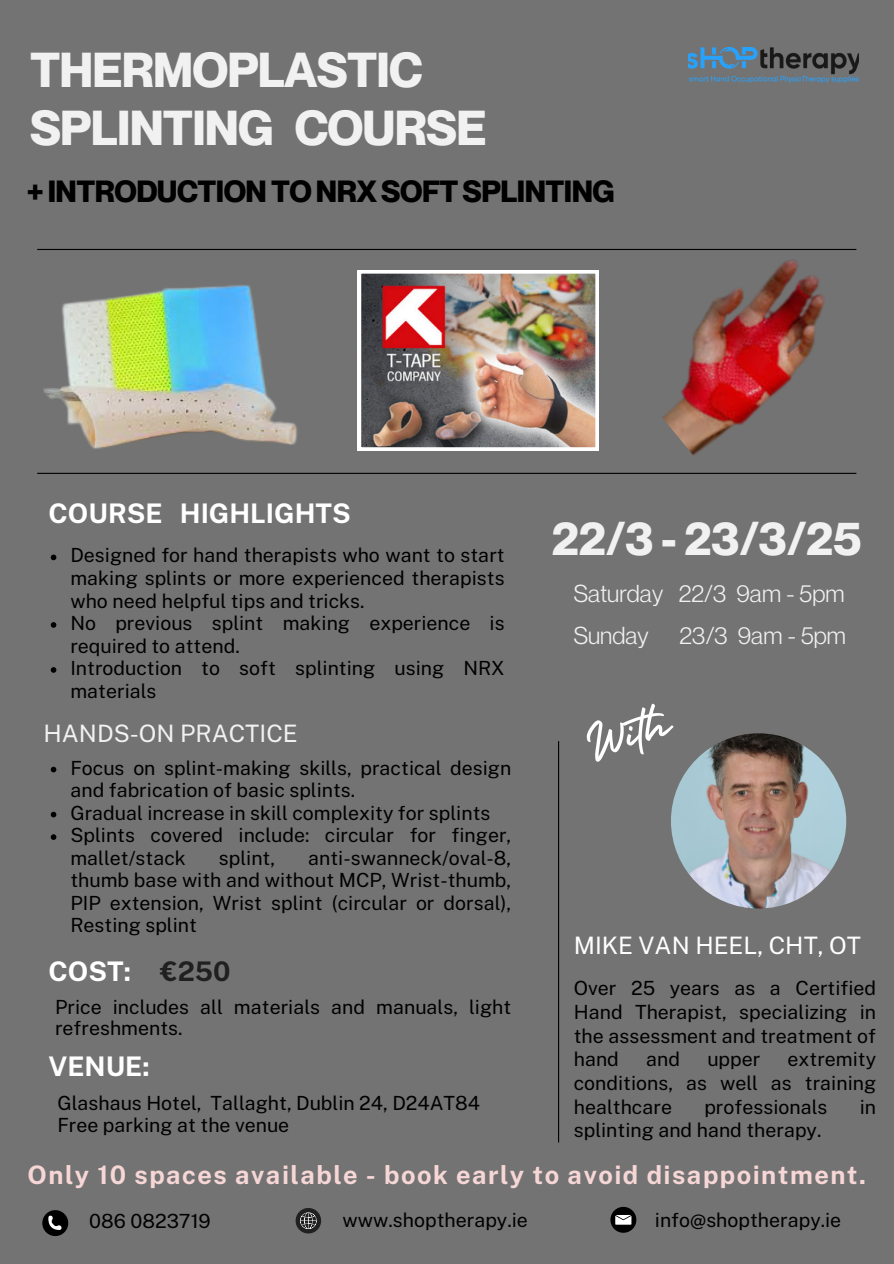
<style>
.page{position:relative;width:894px;height:1264px;background:#fff}
.page>*{position:absolute;margin:0;border:0;box-sizing:border-box;transform-origin:0 0}
.t1{font:55.5px "Holiday";color:#fff}
.t2{font:700 48px/58.5px "Neue Montreal";letter-spacing:-.015em;color:#f1f1f1}
.t3{font:700 46.5px "Neue Montreal";color:#f1f1f1}
.t4{font:700 30px "Neue Montreal";letter-spacing:-.015em;color:#000}
.t5{font:700 27px "Public Sans";color:#fff}
.t6{font:700 27px "Public Sans";color:#202020}
.t7{font:700 25.5px "Public Sans";letter-spacing:.055em;color:#f7d6d6}
.t8{font:24px "Neue Montreal";color:#f1f1f1}
.t9{font:24px "Public Sans";color:#fff}
.t10{font:24px "Public Sans";color:#f1f1f1}
.t11{font:19.5px/22.5px "Public Sans";color:#000}
</style>
<div class="page">
<div style="left:0;top:0;width:893px;height:1263px;background:#737373"></div>
<hr style="left:37px;top:249px;width:819px;height:1px;background:#000">
<hr style="left:37px;top:473px;width:819px;height:1px;background:#000">
<hr style="left:558px;top:741px;width:1px;height:401px;background:#000">
<img style="left:670px;top:733px;width:176px;height:175px;border-radius:50%">
<svg style="left:295px;top:1208px;width:26px;height:25px"></svg>
<svg style="left:610px;top:1206px;width:26px;height:26px"></svg>
<svg style="left:42px;top:1210px;width:26px;height:25px"></svg>
<img style="left:688px;top:48px;width:170px;height:34px">
<img style="left:358px;top:270px;width:240px;height:180px">
<img style="left:617px;top:248px;width:240px;height:226px">
<img style="left:43px;top:285px;width:260px;height:188px">
<svg style="left:51px;top:554px;width:5px;height:6px"></svg>
<svg style="left:51px;top:622px;width:5px;height:5px"></svg>
<svg style="left:51px;top:667px;width:5px;height:5px"></svg>
<svg style="left:51px;top:766px;width:5px;height:6px"></svg>
<svg style="left:51px;top:811px;width:5px;height:6px"></svg>
<svg style="left:51px;top:834px;width:5px;height:6px"></svg>
<p class="t2" style="left:30px;top:40px;width:458px">THERMOPLASTIC<br>SPLINTING COURSE</p>
<h5 class="t4" style="left:27px;top:172px;width:589px">+INTRODUCTIONTONRXSOFTSPLINTING</h5>
<h4 class="t5" style="left:49px;top:497px;width:304px">COURSE HIGHLIGHTS</h4>
<p class="t3" style="left:551px;top:510px;width:311px">22/3 - 23/3/25</p>
<p class="t8" style="left:573px;top:578px;width:272px">Saturday 22/3 9am - 5pm</p>
<p class="t8" style="left:573px;top:620px;width:76px">Sunday</p>
<p class="t8" style="left:679px;top:620px;width:168px">23/3 9am - 5pm</p>
<p class="t11" style="left:70px;top:544px;width:435px;text-align:justify">Designed for hand therapists who want to start making splints or more experienced therapists who need helpful tips and tricks.</p>
<h3 class="t11" style="left:70px;top:611px;width:435px">No previous splint making experience is required to attend.</h3>
<p class="t11" style="left:70px;top:656px;width:435px">Introduction to soft splinting using NRX materials</p>
<h2 class="t1" style="left:576px;top:702px;width:88px;rotate:-14deg">With</h2>
<p class="t10" style="left:43px;top:719px;width:256px">HANDS-ON PRACTICE</p>
<h1 class="t11" style="left:70px;top:756px;width:442px">Focus on splint-making skills, practical design and fabrication of basic splints.</h1>
<p class="t11" style="left:70px;top:801px;width:421px">Gradual increase in skill complexity for splints</p>
<p class="t11" style="left:70px;top:823px;width:442px">Splints covered include: circular for finger, mallet/stack</p>
<p class="t11" style="left:70px;top:846px;width:442px;text-align:justify;text-indent:238px">anti-swanneck/oval-8, thumb base with and without MCP, Wrist-thumb, PIP extension, Wrist splint (circular or dorsal), Resting splint</p>
<p class="t5" style="left:49px;top:955px;width:84px">COST:</p>
<p class="t11" style="left:219px;top:846px;width:58px">splint,</p>
<p class="t9" style="left:573px;top:931px;width:289px">MIKE VAN HEEL, CHT, OT</p>
<p class="t6" style="left:160px;top:955px;width:72px">€250</p>
<p class="t11" style="left:55px;top:995px;width:457px;line-height:21.3px">Price includes all materials and manuals, light refreshments.</p>
<p class="t11" style="left:573px;top:976px;width:304px;line-height:23.7px;text-align:justify">Over 25 years as a Certified Hand Therapist, specializing in the assessment and treatment of hand</p>
<p class="t11" style="left:646px;top:1047px;width:35px">and</p>
<p class="t11" style="left:707px;top:1047px;width:54px">upper</p>
<p class="t11" style="left:573px;top:1047px;width:304px;line-height:23.7px;text-align:justify;text-indent:214px">extremity conditions, as well as training healthcare</p>
<p class="t5" style="left:49px;top:1050px;width:103px">VENUE:</p>
<p class="t11" style="left:57px;top:1091px;width:424px">Glashaus Hotel, Tallaght, Dublin 24, D24AT84</p>
<h4 class="t11" style="left:57px;top:1113px;width:233px">Free parking at the venue</h4>
<p class="t11" style="left:704px;top:1095px;width:125px">professionals</p>
<p class="t11" style="left:859px;top:1095px;width:18px">in</p>
<p class="t11" style="left:573px;top:1118px;width:249px">splinting and hand therapy.</p>
<p class="t7" style="left:28px;top:1159px;width:839px">Only 10 spaces available - book early to avoid disappointment.</p>
<p class="t11" style="left:89px;top:1209px;width:123px">086 0823719</p>
<p class="t11" style="left:342px;top:1208px;width:187px">www.shoptherapy.ie</p>
<p class="t11" style="left:654px;top:1208px;width:188px">info@shoptherapy.ie</p>
</div>
